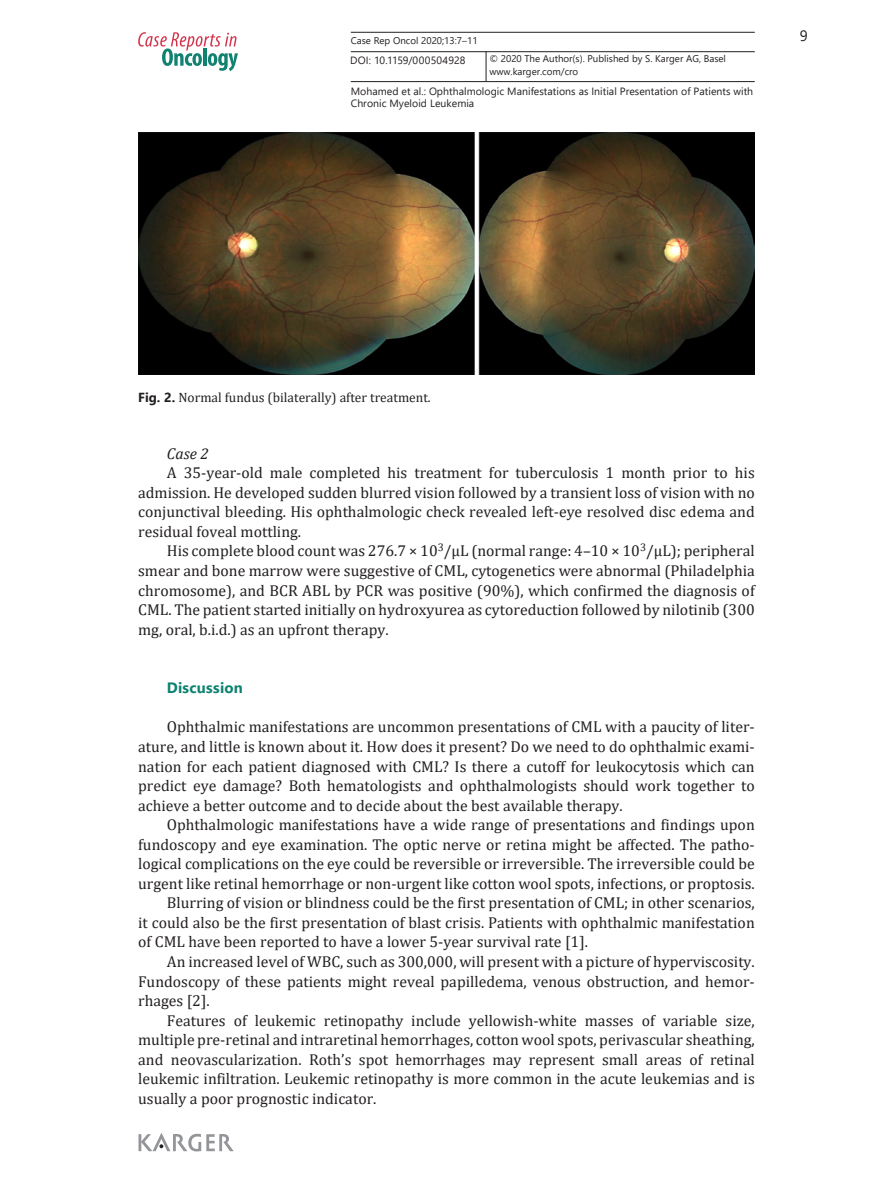
<style>
.page{position:relative;width:893px;height:1191px;background:#fff}
.page>*{position:absolute;margin:0;border:0;box-sizing:border-box;transform-origin:0 0}
.t1{font:15.75px/19.5px "Cambria";color:#231f20;text-align:justify}
.t2{font:italic 15.75px "Cambria";color:#231f20}
.t3{font:700 15px "Segoe UI";letter-spacing:.015em;color:#0c8270}
.t4{font:15px "Segoe UI";color:#231f20}
.t5{font:13.5px "Cambria";color:#231f20}
.t6{font:10.5px/12px "Segoe UI";letter-spacing:.005em;color:#231f20}
.t7{font:9.75px "Segoe UI";color:#231f20}
.s1{font-family:"Segoe UI";font-weight:700;font-size:13.2px}
</style>
<div class="page">
<svg style="left:138px;top:32px;width:100px;height:39px"></svg>
<hr style="left:351px;top:51px;width:404px;height:1px;background:#231f20">
<hr style="left:351px;top:81px;width:404px;height:1px;background:#231f20">
<hr style="left:351px;top:32px;width:404px;height:1px;background:#231f20">
<svg style="left:139px;top:1133px;width:95px;height:18px"></svg>
<hr style="left:486px;top:51px;width:1px;height:30px;background:#231f20">
<img style="left:138px;top:133px;width:617px;height:241px">
<p class="t7" style="left:351px;top:31px;width:128px">Case Rep Oncol 2020;13:7–11</p>
<p class="t6" style="left:350px;top:53px;width:117px">DOI: 10.1159/000504928</p>
<p class="t7" style="left:489px;top:50px;width:238px">© 2020 The Author(s). Published by S. Karger AG, Basel</p>
<p class="t7" style="left:489px;top:62px;width:90px">www.karger.com/cro</p>
<p class="t6" style="left:351px;top:84px;width:404px">Mohamed et al.: Ophthalmologic Manifestations as Initial Presentation of Patients with<br>Chronic Myeloid Leukemia</p>
<p class="t4" style="left:800px;top:22px;width:9px">9</p>
<p class="t5" style="left:138px;top:389px;width:294px"><span class="s1">Fig. 2.</span> Normal fundus (bilaterally) after treatment.</p>
<p class="t2" style="left:167px;top:442px;width:43px">Case 2</p>
<p class="t1" style="left:138px;top:463px;width:618px;text-indent:29px">A 35-year-old male completed his treatment for tuberculosis 1 month prior to his admission. He developed sudden blurred vision followed by a transient loss of vision with no conjunctival bleeding. His ophthalmologic check revealed left-eye resolved disc edema and residual foveal mottling.</p>
<p class="t1" style="left:138px;top:541px;width:618px;text-indent:29px">His complete blood count was 276.7 × 10<sup>3</sup>/μL (normal range: 4–10 × 10<sup>3</sup>/μL); peripheral smear and bone marrow were suggestive of CML, cytogenetics were abnormal (Philadelphia chromosome), and BCR ABL by PCR was positive (90%), which confirmed the diagnosis of CML. The patient started initially on hydroxyurea as cytoreduction followed by nilotinib (300 mg, oral, b.i.d.) as an upfront therapy.</p>
<p class="t3" style="left:167px;top:674px;width:77px">Discussion</p>
<p class="t1" style="left:138px;top:717px;width:618px;text-indent:29px">Ophthalmic manifestations are uncommon presentations of CML with a paucity of liter&shy;ature, and little is known about it. How does it present? Do we need to do ophthalmic exami&shy;nation for each patient diagnosed with CML? Is there a cutoff for leukocytosis which can predict eye damage? Both hematologists and ophthalmologists should work together to achieve a better outcome and to decide about the best available therapy.</p>
<p class="t1" style="left:167px;top:815px;width:589px">Ophthalmologic manifestations have a wide range of presentations and findings upon</p>
<p class="t1" style="left:138px;top:834px;width:618px">fundoscopy and eye examination. The optic nerve or retina might be affected. The patho-</p>
<p class="t1" style="left:138px;top:854px;width:618px">logical complications on the eye could be reversible or irreversible. The irreversible could be</p>
<p class="t1" style="left:138px;top:873px;width:618px">urgent like retinal hemorrhage or non-urgent like cotton wool spots, infections, or proptosis.</p>
<p class="t1" style="left:167px;top:893px;width:589px">Blurring of vision or blindness could be the first presentation of CML; in other scenarios,</p>
<p class="t1" style="left:138px;top:912px;width:618px">it could also be the first presentation of blast crisis. Patients with ophthalmic manifestation</p>
<p class="t1" style="left:138px;top:932px;width:451px">of CML have been reported to have a lower 5-year survival rate [1].</p>
<p class="t1" style="left:167px;top:952px;width:589px">An increased level of WBC, such as 300,000, will present with a picture of hyperviscosity.</p>
<p class="t1" style="left:138px;top:971px;width:618px">Fundoscopy of these patients might reveal papilledema, venous obstruction, and hemor-</p>
<p class="t1" style="left:138px;top:991px;width:73px">rhages [2].</p>
<p class="t1" style="left:167px;top:1010px;width:589px">Features of leukemic retinopathy include yellowish-white masses of variable size,</p>
<p class="t1" style="left:138px;top:1030px;width:618px">multiple pre-retinal and intraretinal hemorrhages, cotton wool spots, perivascular sheathing,</p>
<p class="t1" style="left:138px;top:1049px;width:618px">and neovascularization. Roth’s spot hemorrhages may represent small areas of retinal</p>
<p class="t1" style="left:138px;top:1069px;width:618px">leukemic infiltration. Leukemic retinopathy is more common in the acute leukemias and is</p>
<p class="t1" style="left:138px;top:1088px;width:240px">usually a poor prognostic indicator.</p>
</div>
